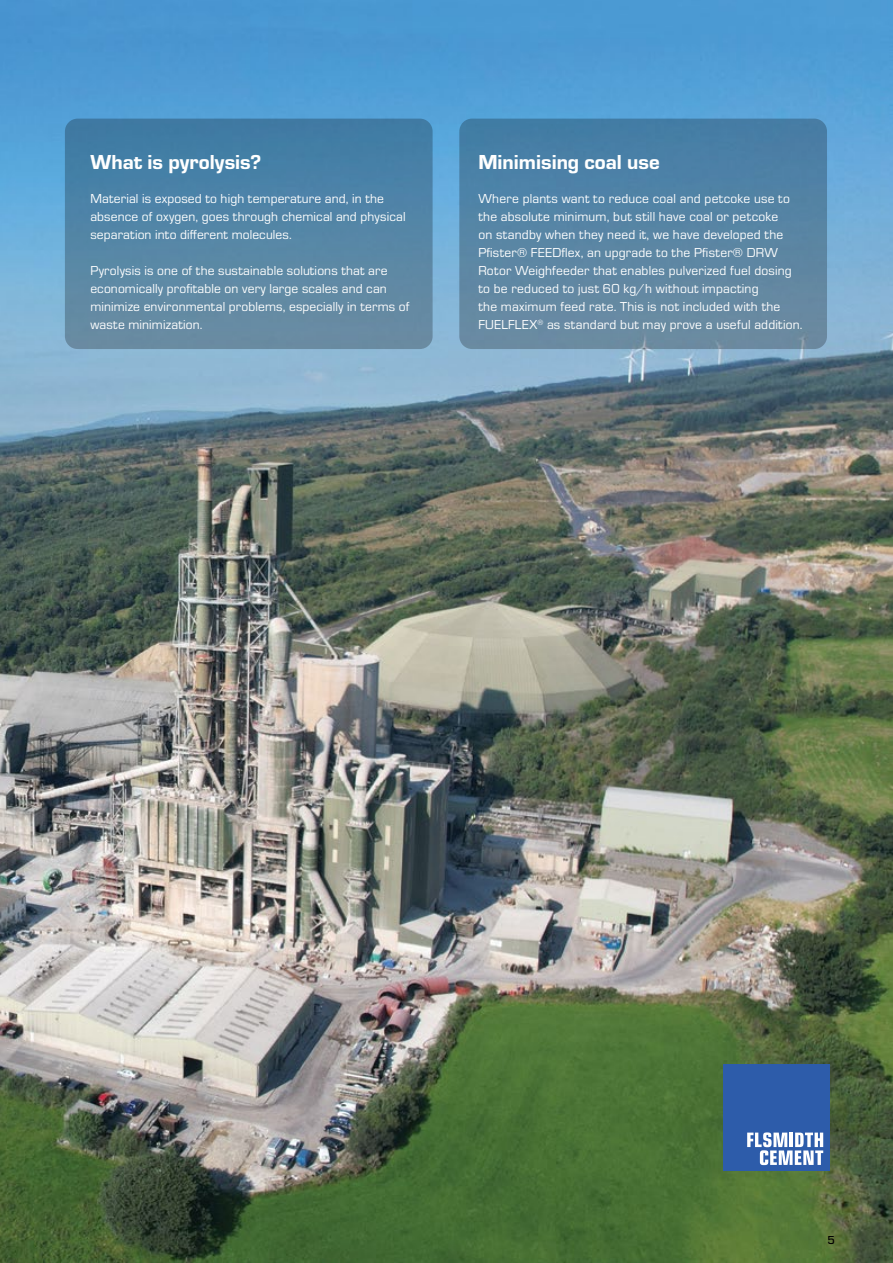
<style>
.page{position:relative;width:893px;height:1263px;background:#fff}
.page>*{position:absolute;margin:0;border:0;box-sizing:border-box;transform-origin:0 0}
.t1{font:21px "Eurostile Hea";color:#fff}
.t2{font:13.5px/18px "Eurostile";letter-spacing:.015em;color:#fff}
.t3{font:500 12px "Eurostile";color:#000}
</style>
<div class="page">
<img style="left:0;top:0;width:893px;height:1263px">
<div style="left:459px;top:119px;width:368px;height:230px;background:linear-gradient(to bottom,#427da7,#6d8ca1);border-radius:13px"></div>
<div style="left:723px;top:1064px;width:106px;height:107px;background:#2d5caa"></div>
<svg style="left:747px;top:1132px;width:76px;height:33px"></svg>
<div style="left:65px;top:119px;width:368px;height:230px;background:linear-gradient(to bottom,#3d7ca7,#6b8ea4);border-radius:13px"></div>
<h1 class="t1" style="left:90px;top:147px;width:172px">What is pyrolysis?</h1>
<p class="t2" style="left:90px;top:188px;width:317px">Material is exposed to high temperature and, in the absence of oxygen, goes through chemical and physical separation into different molecules.</p>
<p class="t2" style="left:90px;top:260px;width:321px">Pyrolysis is one of the sustainable solutions that are economically profitable on very large scales and can minimize environmental problems, especially in terms of waste minimization.</p>
<h1 class="t1" style="left:478px;top:147px;width:183px">Minimising coal use</h1>
<p class="t2" style="left:478px;top:189px;width:326px">Where plants want to reduce coal and petcoke use to the absolute minimum, but still have coal or petcoke<br>on standby when they need it, we have developed the Pfister® FEEDflex, an upgrade to the Pfister® DRW Rotor Weighfeeder that enables pulverized fuel dosing to be reduced to just 60 kg/h without impacting<br>the maximum feed rate. This is not included with the FUELFLEX<sup>®</sup> as standard but may prove a useful addition.</p>
<p class="t3" style="left:827px;top:1231px;width:9px">5</p>
</div>
